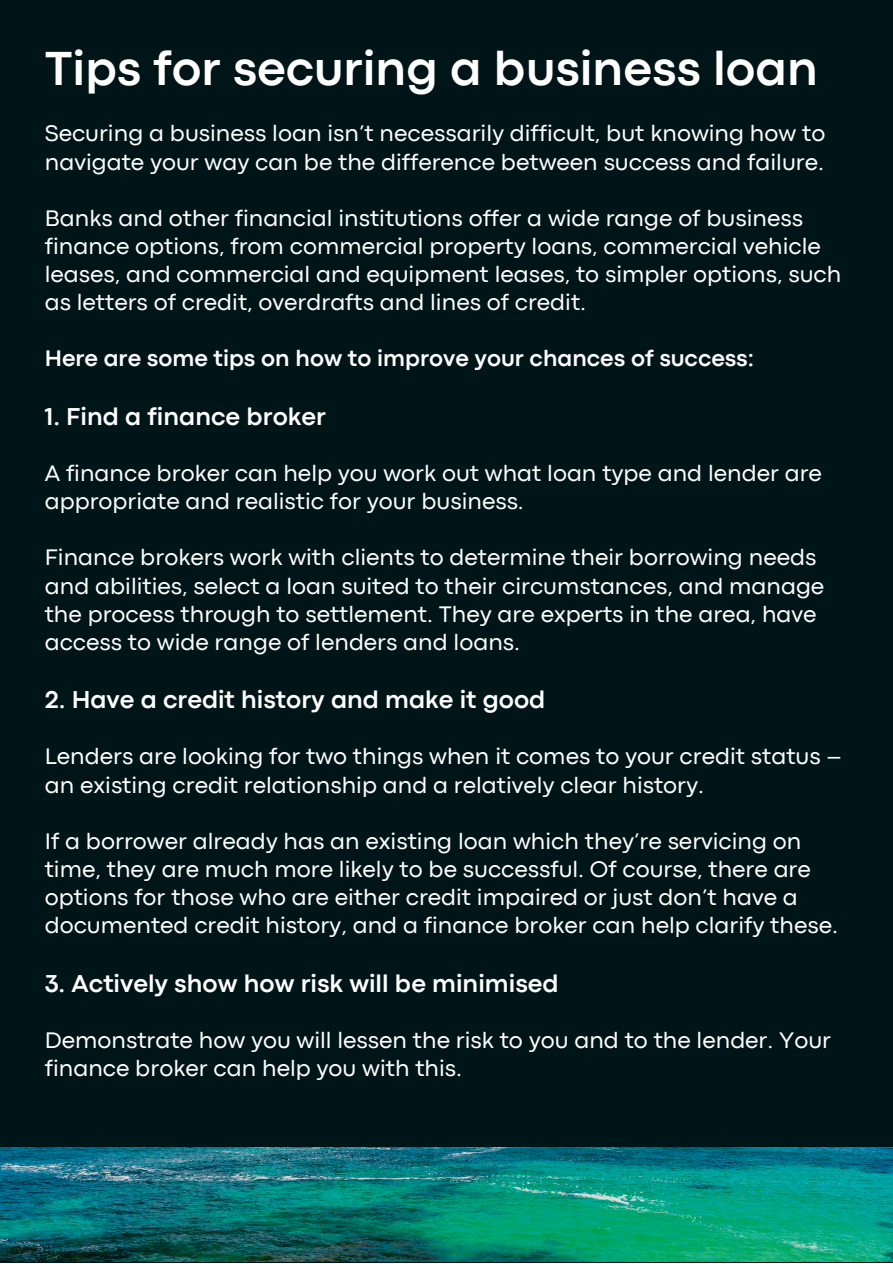
<style>
.page{position:relative;width:893px;height:1264px;background:#fff}
.page>*{position:absolute;margin:0;border:0;box-sizing:border-box;transform-origin:0 0}
.t1{font:700 49.8px "Codec Pro";color:#fff}
.t2{font:700 25.5px "Codec Pro";color:#fff}
.t3{font:23.55px/28px "Codec Pro";color:#fff}
.t4{font:700 23.55px "Codec Pro";color:#fff}
</style>
<div class="page">
<div style="left:0;top:0;width:892px;height:1262px;background:#001518"></div>
<img style="left:0;top:1147px;width:892px;height:114px">
<h1 class="t1" style="left:45px;top:51px;width:774px">Tips for securing a business loan</h1>
<p class="t3" style="left:45px;top:121px;width:782px">Securing a business loan isn’t necessarily difficult, but knowing how to navigate your way can be the difference between success and failure.</p>
<p class="t3" style="left:45px;top:206px;width:798px">Banks and other financial institutions offer a wide range of business finance options, from commercial property loans, commercial vehicle leases, and commercial and equipment leases, to simpler options, such as letters of credit, overdrafts and lines of credit.</p>
<p class="t4" style="left:45px;top:350px;width:710px">Here are some tips on how to improve your chances of success:</p>
<p class="t2" style="left:45px;top:407px;width:283px">1. Find a finance broker</p>
<p class="t3" style="left:45px;top:461px;width:778px">A finance broker can help you work out what loan type and lender are appropriate and realistic for your business.</p>
<p class="t3" style="left:45px;top:545px;width:781px">Finance brokers work with clients to determine their borrowing needs and abilities, select a loan suited to their circumstances, and manage the process through to settlement. They are experts in the area, have access to wide range of lenders and loans.</p>
<p class="t2" style="left:45px;top:690px;width:502px">2. Have a credit history and make it good</p>
<p class="t3" style="left:45px;top:744px;width:798px">Lenders are looking for two things when it comes to your credit status – an existing credit relationship and a relatively clear history.</p>
<p class="t3" style="left:45px;top:828px;width:794px">If a borrower already has an existing loan which they’re servicing on time, they are much more likely to be successful. Of course, there are options for those who are either credit impaired or just don’t have a documented credit history, and a finance broker can help clarify these.</p>
<p class="t2" style="left:45px;top:974px;width:515px">3. Actively show how risk will be minimised</p>
<p class="t3" style="left:45px;top:1027px;width:787px">Demonstrate how you will lessen the risk to you and to the lender. Your finance broker can help you with this.</p>
</div>
